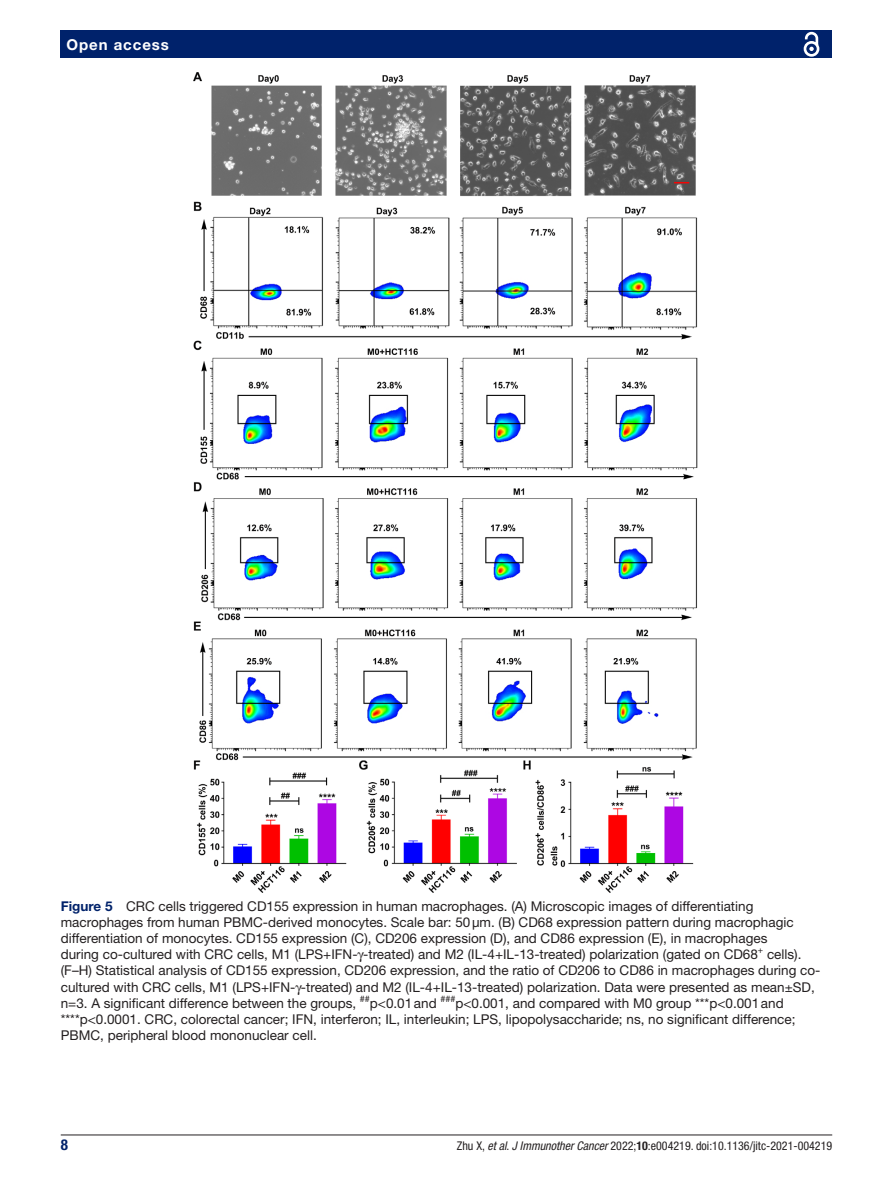
<style>
.page{position:relative;width:893px;height:1191px;background:#fff}
.page>*{position:absolute;margin:0;border:0;box-sizing:border-box;transform-origin:0 0}
.t1{font:700 15px "Helvetica Neue LT Std";letter-spacing:.065em;color:#fff}
.t2{font:700 condensed 15px "Helvetica Neue LT Std";color:#00226b}
.t3{font:13.5px/16.2px "Helvetica Neue LT Std";color:#231f20}
.t4{font:condensed 12px "Helvetica Neue LT Std";color:#231f20}
.t5{font:9px "Helvetica Neue LT Std";color:#231f20}
.s1{font-weight:700;color:#00226b}
.s2{font-style:italic}
.s3{font-weight:700}
</style>
<div class="page">
<hr style="left:61px;top:1134px;width:771px;height:1px;background:#231f20">
<div style="left:61px;top:31px;width:771px;height:27px;background:#00226b"></div>
<svg style="left:803px;top:31px;width:17px;height:26px"></svg>
<img style="left:193px;top:73px;width:505px;height:820px">
<p class="t1" style="left:66px;top:35px;width:104px">Open access</p>
<p class="t3" style="left:61px;top:897px;width:734px"><span class="s1">Figure 5</span> CRC cells triggered CD155 expression in human macrophages. (A) Microscopic images of differentiating macrophages from human PBMC-derived monocytes. Scale bar: 50µm. (B) CD68 expression pattern during macrophagic differentiation of monocytes. CD155 expression (C), CD206 expression (D), and CD86 expression (E), in macrophages during co-cultured with CRC cells, M1 (LPS+IFN- -treated) and M2 (IL-4+IL-13-treated) polarization (gated on CD68</p>
<p class="t5" style="left:758px;top:944px;width:7px">+</p>
<p class="t3" style="left:61px;top:946px;width:761px;text-indent:706px">cells). (F–H) Statistical analysis of CD155 expression, CD206 expression, and the ratio of CD206 to CD86 in macrophages during co&shy;cultured with CRC cells, M1 (LPS+IFN- -treated) and M2 (IL-4+IL-13-treated) polarization. Data were presented as mean±SD, n=3. A significant difference between the groups, <sup>##</sup>p&lt;0.01and <sup>###</sup>p&lt;0.001, and compared with M0 group ***p&lt;0.001and ****p&lt;0.0001. CRC, colorectal cancer; IFN, interferon; IL, interleukin; LPS, lipopolysaccharide; ns, no significant difference; PBMC, peripheral blood mononuclear cell.</p>
<p class="t2" style="left:61px;top:1135px;width:9px">8</p>
<p class="t4" style="left:457px;top:1138px;width:377px">Zhu X, <span class="s2">et al</span>. <span class="s2">J Immunother Cancer</span> 2022;<span class="s3">10</span>:e004219. doi:10.1136/jitc-2021-004219</p>
</div>
